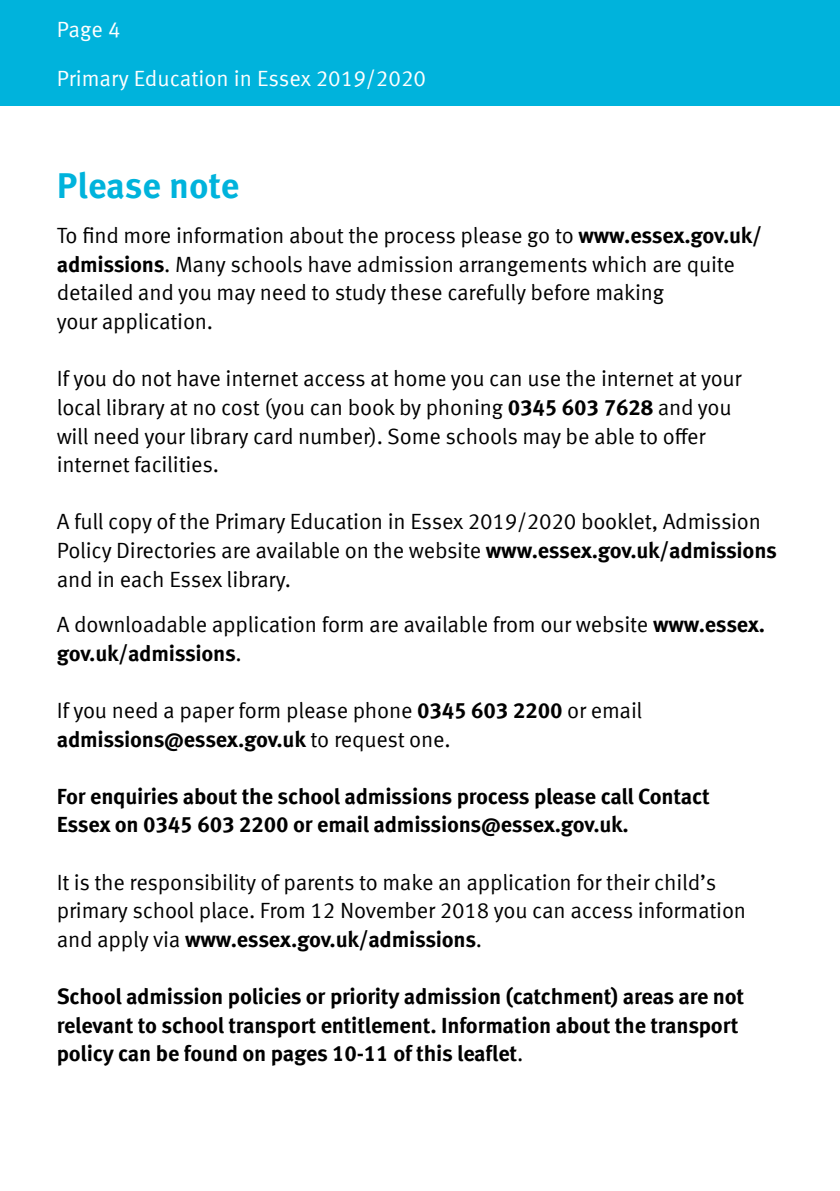
<style>
.page{position:relative;width:840px;height:1191px;background:#fff}
.page>*{position:absolute;margin:0;border:0;box-sizing:border-box;transform-origin:0 0}
.t1{font:700 36px "Meta Offc";color:#00b3dc}
.t2{font:22px/28.6px "Meta Offc Norm";letter-spacing:-.01em;color:#000}
.t3{font:700 22px/28.6px "Meta Offc";letter-spacing:-.01em;color:#000}
.t4{font:22px "Meta Offc Norm";color:#fff}
.s1{font-family:"Meta Offc";font-weight:700}
.s2{font-family:"Meta Offc Norm";font-weight:400}
</style>
<div class="page">
<div style="left:0;top:0;width:839px;height:106px;background:#00b3dc"></div>
<p class="t4" style="left:57px;top:17px;width:65px">Page 4</p>
<p class="t4" style="left:57px;top:65px;width:370px">Primary Education in Essex 2019/2020</p>
<h1 class="t1" style="left:57px;top:164px;width:184px">Please note</h1>
<p class="t2" style="left:57px;top:222px;width:706px">To find more information about the process please go to <span class="s1">www.essex.gov.uk/ admissions</span>. Many schools have admission arrangements which are quite detailed and you may need to study these carefully before making<br>your application.</p>
<p class="t2" style="left:57px;top:365px;width:686px">If you do not have internet access at home you can use the internet at your local library at no cost (you can book by phoning <span class="s1">0345 603 7628</span> and you will need your library card number). Some schools may be able to offer internet facilities.</p>
<p class="t2" style="left:57px;top:508px;width:721px">A full copy of the Primary Education in Essex 2019/2020 booklet, Admission<br>Policy Directories are available on the website <span class="s1">www.essex.gov.uk/admissions </span>and in each Essex library.</p>
<p class="t2" style="left:57px;top:611px;width:709px">A downloadable application form are available from our website <span class="s1">www.essex.</span></p>
<p class="t3" style="left:57px;top:639px;width:186px">gov.uk/admissions<span class="s2">.</span></p>
<p class="t2" style="left:57px;top:696px;width:587px">If you need a paper form please phone <span class="s1">0345 603 2200</span> or email</p>
<p class="t3" style="left:57px;top:725px;width:395px">admissions@essex.gov.uk <span class="s2">to request one.</span></p>
<p class="t3" style="left:57px;top:782px;width:654px">For enquiries about the school admissions process please call Contact<br>Essex on 0345 603 2200 or email admissions@essex.gov.uk.</p>
<p class="t2" style="left:57px;top:868px;width:690px">It is the responsibility of parents to make an application for their child’s primary school place. From 12 November 2018 you can access information</p>
<p class="t3" style="left:57px;top:925px;width:426px"><span class="s2">and apply via</span> www.essex.gov.uk/admissions<span class="s2">.</span></p>
<p class="t3" style="left:57px;top:982px;width:688px">School admission policies or priority admission (catchment) areas are not relevant to school transport entitlement. Information about the transport policy can be found on pages 10-11 of this leaflet<span class="s2">.</span></p>
</div>
